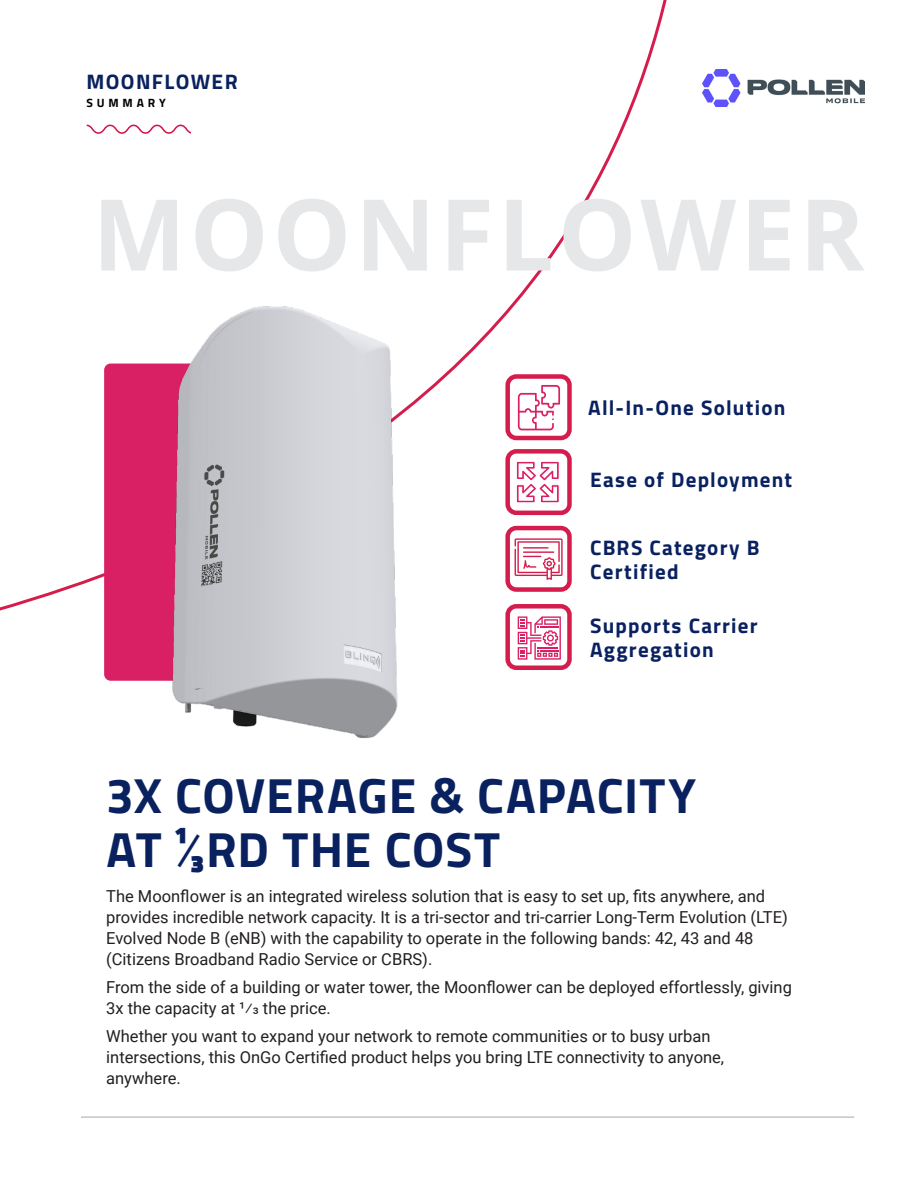
<style>
.page{position:relative;width:918px;height:1188px;background:#fff}
.page>*{position:absolute;margin:0;border:0;box-sizing:border-box;transform-origin:0 0}
.t1{font:700 99px "Open Sans";letter-spacing:.04em;color:#e6e7e9}
.Details{font:700 49.5px "Titillium Web";letter-spacing:.02em;color:#09215f}
.Info_Text_7{font:700 21px/24px "Titillium Web";letter-spacing:.06em;color:#09215f}
.drop_cap{font:16.5px/21px "Roboto";color:#231f20}
.Info_Text_7-2{font:700 12px "Titillium Web";letter-spacing:.32em;color:#000}
</style>
<div class="page">
<hr style="left:81px;top:1117px;width:773px;height:1px;background:#a8a9ad">
<svg style="left:0;top:0;width:703px;height:665px"></svg>
<div style="left:104px;top:364px;width:234px;height:317px;background:#d92064;border-radius:6px"></div>
<img style="left:125px;top:299px;width:319px;height:439px">
<svg style="left:87px;top:125px;width:103px;height:9px"></svg>
<div style="left:505px;top:374px;width:67px;height:66px;border:4px solid #d51d4d;border-radius:9px"></div>
<div style="left:505px;top:449px;width:67px;height:66px;border:4px solid #d51d4d;border-radius:9px"></div>
<div style="left:505px;top:526px;width:67px;height:66px;border:4px solid #d51d4d;border-radius:9px"></div>
<svg style="left:515px;top:538px;width:48px;height:42px"></svg>
<div style="left:505px;top:604px;width:67px;height:66px;border:4px solid #d51d4d;border-radius:9px"></div>
<svg style="left:518px;top:385px;width:42px;height:45px"></svg>
<svg style="left:516px;top:461px;width:44px;height:42px"></svg>
<svg style="left:518px;top:616px;width:43px;height:44px"></svg>
<img style="left:703px;top:69px;width:162px;height:38px">
<p class="Info_Text_7" style="left:86px;top:69px;width:153px">MOONFLOWER</p>
<p class="Info_Text_7-2" style="left:86px;top:94px;width:81px">SUMMARY</p>
<p class="t1" style="left:93px;top:165px;width:774px">MOONFLOWER</p>
<p class="Info_Text_7" style="left:588px;top:395px;width:199px">All-In-One Solution</p>
<p class="Info_Text_7" style="left:590px;top:466px;width:203px">Ease of Deployment</p>
<p class="Info_Text_7" style="left:590px;top:534px;width:171px">CBRS Category B<br>Certified</p>
<p class="Info_Text_7" style="left:590px;top:612px;width:169px">Supports Carrier<br>Aggregation</p>
<p class="Details" style="left:106px;top:758px;width:591px">3X COVERAGE &amp; CAPACITY</p>
<p class="Details" style="left:106px;top:812px;width:395px">AT 1/3RD THE COST</p>
<p class="drop_cap" style="left:106px;top:885px;width:683px">The Moonflower is an integrated wireless solution that is easy to set up, fits anywhere, and provides incredible network capacity. It is a tri-sector and tri-carrier Long-Term Evolution (LTE)<br>Evolved Node B (eNB) with the capability to operate in the following bands: 42, 43 and 48 (Citizens Broadband Radio Service or CBRS).</p>
<p class="drop_cap" style="left:106px;top:976px;width:687px">From the side of a building or water tower, the Moonflower can be deployed effortlessly, giving<br>3x the capacity at 1/3 the price.</p>
<p class="drop_cap" style="left:106px;top:1025px;width:619px">Whether you want to expand your network to remote communities or to busy urban intersections, this OnGo Certified product helps you bring LTE connectivity to anyone, anywhere.</p>
</div>
